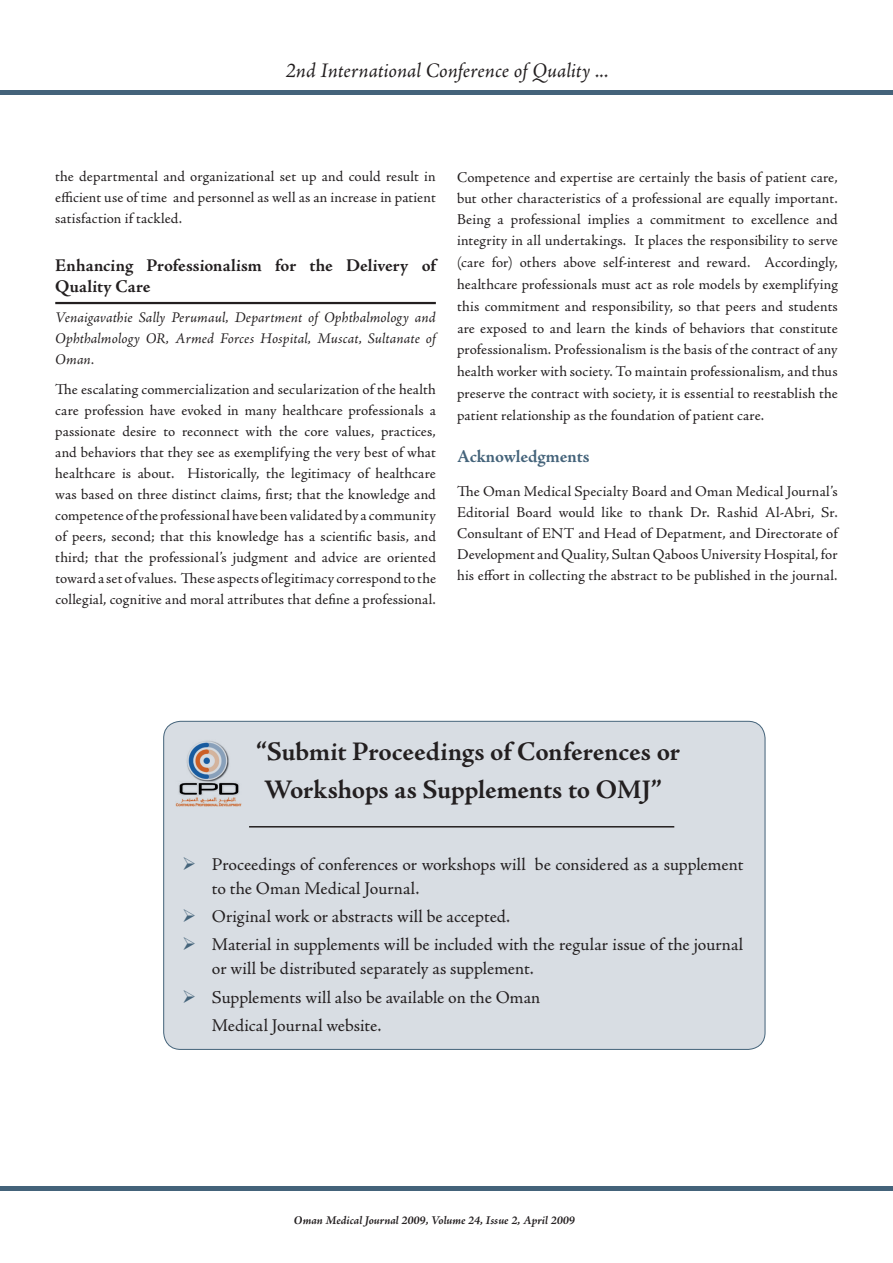
<style>
.page{position:relative;width:893px;height:1263px;background:#fff}
.page>*{position:absolute;margin:0;border:0;box-sizing:border-box;transform-origin:0 0}
.t1{font:700 27px/37.5px "Adobe Jenson Pro";letter-spacing:-.005em;color:#231f20}
.t2{font:italic 21px "Adobe Jenson Pro";color:#231f20}
.t3{font:18px/24px "Adobe Jenson Pro";color:#231f20}
.t4{font:700 18px/21px "Adobe Jenson Pro";letter-spacing:.005em;color:#231f20}
._2{font:700 18px "Adobe Jenson Pro";letter-spacing:-.005em;color:#44637a}
.Normal__Web{font:15px/21px "Adobe Jenson Pro";letter-spacing:.01em;color:#231f20;text-align:justify}
.Normal__Web-2{font:italic 15px/21px "Adobe Jenson Pro";letter-spacing:.005em;color:#231f20;text-align:justify}
.t5{font:italic 700 12px "Adobe Jenson Pro";color:#231f20}
.s1{color:#44637a}
</style>
<div class="page">
<hr style="left:0;top:90px;width:893px;height:4px;background:#44637a">
<div style="left:0;top:1186px;width:893px;height:5px;background:#44637a"></div>
<div style="left:164px;top:721px;width:601px;height:328px;background:#d8dde3;border-radius:17px"></div>
<hr style="left:249px;top:826px;width:425px;height:1px;background:#231f20">
<hr style="left:55px;top:302px;width:381px;height:2px;background:#231f20">
<img style="left:175px;top:740px;width:66px;height:66px">
<p class="t2" style="left:286px;top:59px;width:324px">2nd International Conference of Quality ...</p>
<p class="Normal__Web" style="left:55px;top:166px;width:382px">the departmental and organizational set up and could result in efficient use of time and personnel as well as an increase in patient satisfaction if tackled.</p>
<p class="t4" style="left:55px;top:255px;width:382px">Enhancing Professionalism for the Delivery of<br>Quality Care</p>
<p class="Normal__Web-2" style="left:55px;top:308px;width:382px">Venaigavathie Sally Perumaul, Department of Ophthalmology and Ophthalmology OR, Armed Forces Hospital, Muscat, Sultanate of Oman.</p>
<p class="Normal__Web" style="left:55px;top:379px;width:382px">The escalating commercialization and secularization of the health care profession have evoked in many healthcare professionals a passionate desire to reconnect with the core values, practices, and behaviors that they see as exemplifying the very best of what healthcare is about. Historically, the legitimacy of healthcare was based on three distinct claims, first; that the knowledge and competence ofthe professional have been validated by a community of peers, second; that this knowledge has a scientific basis, and third; that the professional’s judgment and advice are oriented toward a set of values. These aspects oflegitimacy correspond to the collegial, cognitive and moral attributes that define a professional.</p>
<p class="Normal__Web" style="left:457px;top:166px;width:382px;line-height:21.6px">Competence and expertise are certainly the basis of patient care, but other characteristics of a professional are equally important.<br>Being a professional implies a commitment to excellence and integrity in all undertakings. It places the responsibility to serve (care for) others above self-interest and reward. Accordingly, healthcare professionals must act as role models by exemplifying this commitment and responsibility, so that peers and students are exposed to and learn the kinds of behaviors that constitute professionalism. Professionalism is the basis of the contract of any health worker with society. To maintain professionalism, and thus preserve the contract with society, it is essential to reestablish the patient relationship as the foundation of patient care.</p>
<p class="_2" style="left:457px;top:446px;width:134px">Acknowledgments</p>
<p class="Normal__Web" style="left:457px;top:481px;width:382px">The Oman Medical Specialty Board and Oman Medical Journal’s Editorial Board would like to thank Dr. Rashid Al-Abri, Sr.<br>Consultant of ENT and Head of Depatment, and Directorate of Development and Quality, Sultan Qaboos University Hospital, for his effort in collecting the abstract to be published in the journal.</p>
<p class="t1" style="left:256px;top:734px;width:425px">“Submit Proceedings of Conferences or<br>Workshops as Supplements to Omj”</p>
<p class="t3" style="left:212px;top:853px;width:533px;text-indent:-30px"><span class="s1">➢</span> Proceedings of conferences or workshops will be considered as a supplement to the Oman Medical Journal.</p>
<p class="t3" style="left:182px;top:905px;width:330px"><span class="s1">➢</span> Original work or abstracts will be accepted.</p>
<p class="t3" style="left:212px;top:933px;width:533px;text-indent:-30px"><span class="s1">➢</span> Material in supplements will be included with the regular issue of the journal or will be distributed separately as supplement.</p>
<p class="t3" style="left:182px;top:985px;width:360px"><span class="s1">➢</span> Supplements will also be available on the Oman</p>
<p class="t3" style="left:212px;top:1014px;width:171px">Medical Journal website.</p>
<p class="t5" style="left:294px;top:1214px;width:283px">Oman Medical Journal 2009, Volume 24, Issue 2, April 2009</p>
</div>
